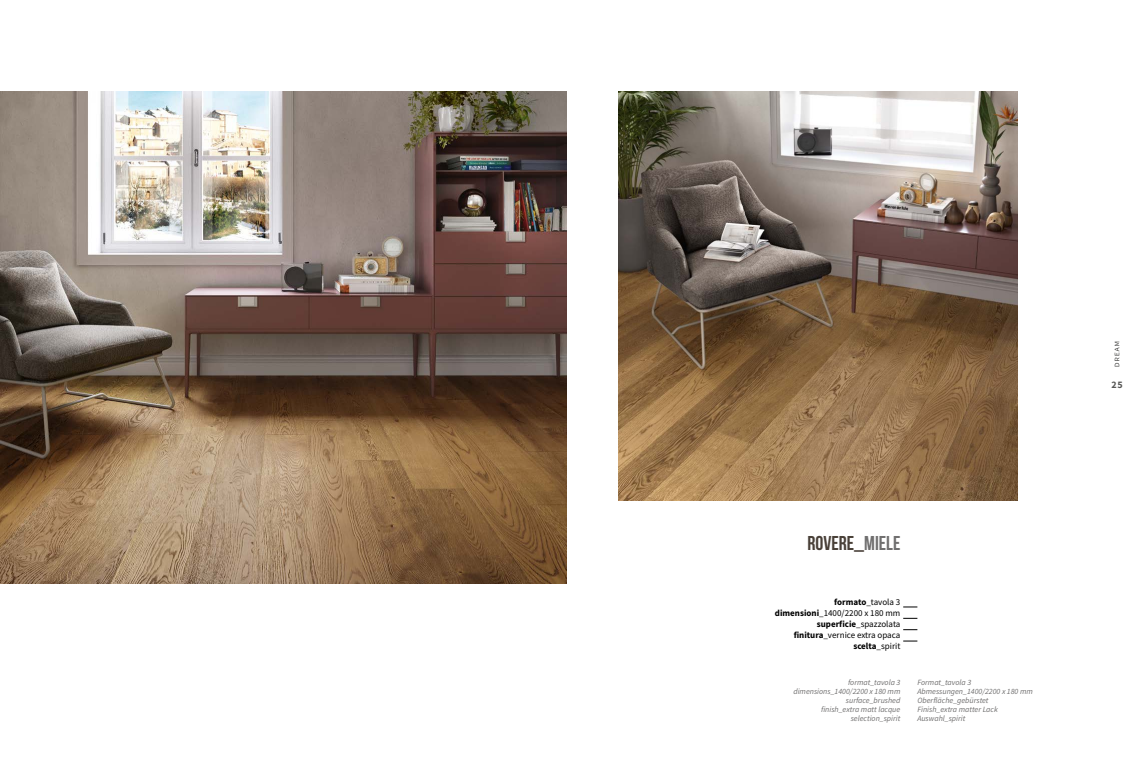
<style>
.page{position:relative;width:1134px;height:766px;background:#fff}
.page>*{position:absolute;margin:0;border:0;box-sizing:border-box;transform-origin:0 0}
.t1{font:20px "Bebas Neue";color:#494038}
.t2{font:700 10px "Source Sans Pro";color:#575756}
.t3{font:9px/11px "Source Sans Pro";color:#000;text-align:right}
.t4{font:italic 8px/9px "Source Sans Pro";color:#706f6f}
.s1{color:#706f6f}
.s2{font-weight:700}
</style>
<div class="page">
<img style="left:0;top:92px;width:567px;height:491px">
<img style="left:618px;top:92px;width:399px;height:408px">
<svg style="left:903px;top:617px;width:14px;height:1px"></svg>
<svg style="left:903px;top:629px;width:14px;height:1px"></svg>
<svg style="left:903px;top:640px;width:14px;height:1px"></svg>
<svg style="left:903px;top:606px;width:14px;height:1px"></svg>
<svg style="left:1115px;top:341px;width:4px;height:25px"></svg>
<h1 class="t1" style="left:807px;top:531px;width:94px">ROVERE_<span class="s1">MIELE</span></h1>
<p class="t3" style="left:775px;top:595px;width:127px"><span class="s2">formato</span>_tavola 3 <span class="s2">dimensioni</span>_1400/2200 x 180 mm <span class="s2">superficie</span>_spazzolata <span class="s2">finitura</span>_vernice extra opaca <span class="s2">scelta</span>_spirit</p>
<p class="t4" style="left:793px;top:677px;width:108px;text-align:right">format_tavola 3 dimensions_1400/2200 x 180 mm surface_brushed<br>finish_extra matt lacque selection_spirit</p>
<p class="t4" style="left:917px;top:677px;width:117px">Format_tavola 3<br>Abmessungen_1400/2200 x 180 mm<br>Oberfläche_gebürstet<br>Finish_extra matter Lack<br>Auswahl_spirit</p>
<p class="t2" style="left:1111px;top:378px;width:13px">25</p>
</div>
